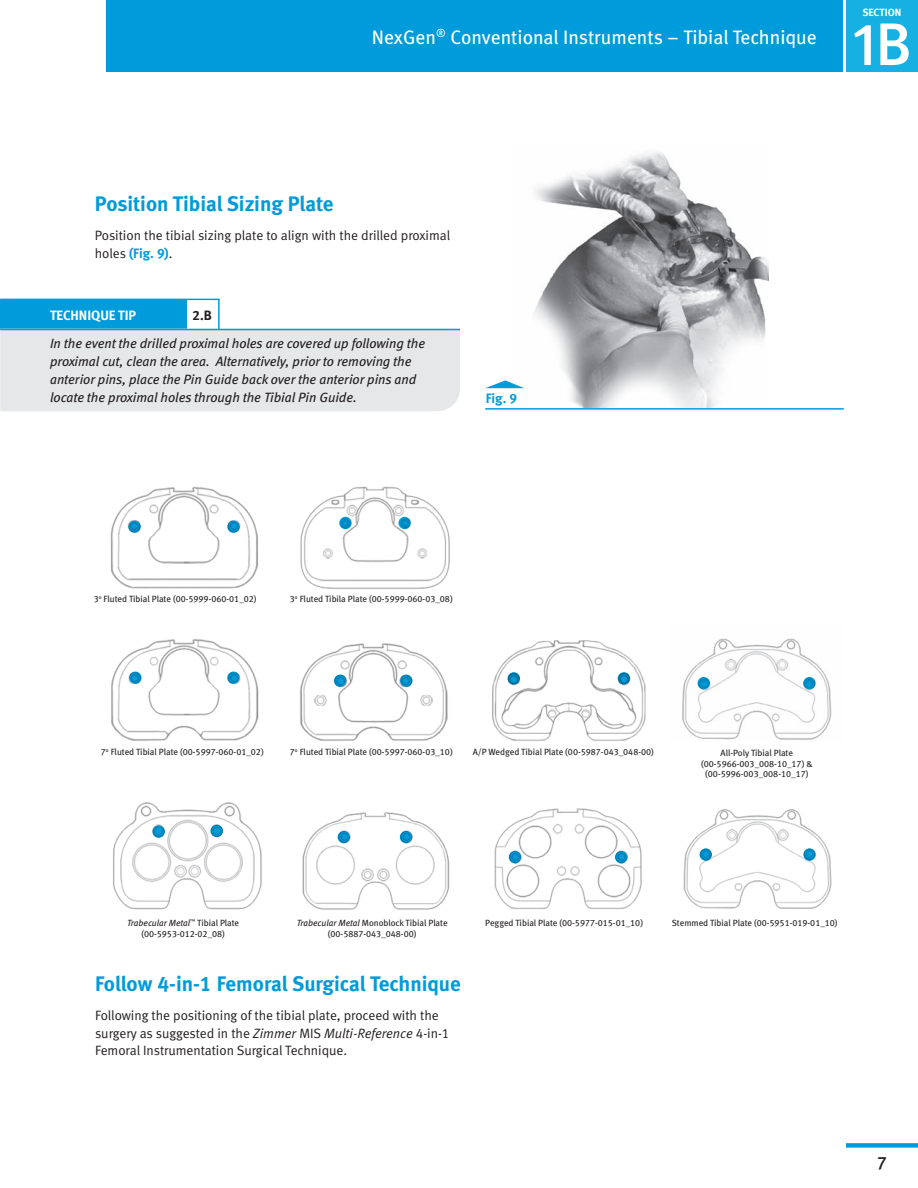
<style>
.page{position:relative;width:918px;height:1188px;background:#fff}
.page>*{position:absolute;margin:0;border:0;box-sizing:border-box;transform-origin:0 0}
.t1{font:60px "Meta Medium Expert";color:#fff}
.t2{font:21px "Meta Bold LF";letter-spacing:-.005em;color:#009bda}
.t3{font:19.5px "Meta Book LF";color:#fff}
.t4{font:18px "Meta Medium LF";color:#231f20}
.t5{font:italic 13.5px/18px "Meta";color:#231f20}
.t6{font:13.5px/18px "Meta Normal LF";color:#231f20}
.t7{font:13.5px "Meta Bold LF";color:#009bda}
.t8{font:13.5px "Meta Bold LF";color:#fff}
.t9{font:13.5px "Meta Bold LF";color:#231f20}
.t10{font:10.5px "Meta Bold LF";color:#fff}
.t11{font:9px/10.5px "Meta Book LF";color:#231f20;text-align:center}
.t12{font:italic 9px "Meta Book LF";color:#231f20}
.s1{font-family:"Meta";font-weight:500}
.s2{font-family:"Meta Normal LF";color:#231f20}
.s3{font-style:normal}
.s4{font-style:italic}
</style>
<div class="page">
<div style="left:106px;top:0;width:737px;height:72px;background:#009bda"></div>
<div style="left:846px;top:0;width:72px;height:72px;background:#16b0e3"></div>
<div style="left:846px;top:1143px;width:72px;height:5px;background:#009bda"></div>
<img style="left:511px;top:152px;width:258px;height:256px">
<div style="left:0;top:299px;width:187px;height:30px;background:#009bda"></div>
<div style="left:0;top:330px;width:460px;height:81px;background:#e6e7e9"></div>
<hr style="left:0;top:299px;width:220px;height:1px;background:#009bda">
<hr style="left:0;top:329px;width:460px;height:1px;background:#009bda">
<hr style="left:218px;top:299px;width:2px;height:31px;background:#009bda">
<hr style="left:485px;top:408px;width:359px;height:2px;background:#009bda">
<svg style="left:486px;top:380px;width:38px;height:8px"></svg>
<img style="left:110px;top:486px;width:536px;height:255px">
<svg style="left:129px;top:672px;width:13px;height:12px"></svg>
<svg style="left:227px;top:672px;width:13px;height:12px"></svg>
<svg style="left:128px;top:521px;width:13px;height:12px"></svg>
<svg style="left:339px;top:517px;width:13px;height:12px"></svg>
<svg style="left:227px;top:521px;width:13px;height:12px"></svg>
<svg style="left:334px;top:675px;width:12px;height:12px"></svg>
<svg style="left:400px;top:675px;width:12px;height:12px"></svg>
<svg style="left:398px;top:517px;width:13px;height:12px"></svg>
<svg style="left:508px;top:672px;width:12px;height:13px"></svg>
<svg style="left:618px;top:672px;width:12px;height:13px"></svg>
<img style="left:682px;top:638px;width:150px;height:102px">
<svg style="left:698px;top:677px;width:12px;height:12px"></svg>
<svg style="left:803px;top:677px;width:13px;height:12px"></svg>
<img style="left:113px;top:802px;width:719px;height:108px">
<svg style="left:700px;top:848px;width:12px;height:13px"></svg>
<svg style="left:803px;top:848px;width:13px;height:13px"></svg>
<svg style="left:152px;top:825px;width:13px;height:13px"></svg>
<svg style="left:211px;top:825px;width:12px;height:12px"></svg>
<svg style="left:338px;top:831px;width:12px;height:12px"></svg>
<svg style="left:400px;top:831px;width:12px;height:12px"></svg>
<svg style="left:509px;top:851px;width:12px;height:12px"></svg>
<svg style="left:615px;top:851px;width:12px;height:12px"></svg>
<h3 class="t3" style="left:372px;top:25px;width:446px">NexGen<sup>®</sup> Conventional Instruments – Tibial Technique</h3>
<p class="t10" style="left:863px;top:6px;width:40px">SECTION</p>
<h1 class="t1" style="left:852px;top:10px;width:61px">1<span class="s1">B</span></h1>
<h2 class="t2" style="left:95px;top:192px;width:240px">Position Tibial Sizing Plate</h2>
<h3 class="t6" style="left:95px;top:226px;width:357px">Position the tibial sizing plate to align with the drilled proximal</h3>
<h3 class="t7" style="left:95px;top:246px;width:79px"><span class="s2">holes</span> (Fig. 9)<span class="s2">.</span></h3>
<h3 class="t8" style="left:50px;top:307px;width:88px">TECHNIQUE TIP</h3>
<h3 class="t9" style="left:193px;top:307px;width:21px">2.B</h3>
<p class="t5" style="left:50px;top:335px;width:377px">In the event the drilled proximal holes are covered up following the proximal cut, clean the area. Alternatively, prior to removing the anterior pins, place the Pin Guide back over the anterior pins and locate the proximal holes through the Tibial Pin Guide.</p>
<h3 class="t7" style="left:486px;top:390px;width:33px">Fig. 9</h3>
<p class="t11" style="left:94px;top:594px;width:164px">3<sup>o</sup> Fluted Tibial Plate (00-5999-060-01_02)</p>
<p class="t11" style="left:290px;top:594px;width:164px">3<sup>o</sup> Fluted Tibila Plate (00-5999-060-03_08)</p>
<p class="t11" style="left:101px;top:747px;width:164px">7<sup>o</sup> Fluted Tibial Plate (00-5997-060-01_02)</p>
<p class="t11" style="left:290px;top:747px;width:164px">7<sup>o</sup> Fluted Tibial Plate (00-5997-060-03_10)</p>
<p class="t11" style="left:473px;top:747px;width:183px">A/P Wedged Tibial Plate (00-5987-043_048-00)</p>
<p class="t11" style="left:701px;top:748px;width:113px">All-Poly Tibial Plate (00-5966-003_008-10_17) &amp; (00-5996-003_008-10_17)</p>
<p class="t12" style="left:127px;top:918px;width:114px">Trabecular Metal<sup>™</sup> <span class="s3">Tibial Plate</span></p>
<p class="t11" style="left:297px;top:918px;width:152px"><span class="s4">Trabecular Metal</span> Monoblock Tibial Plate</p>
<p class="t11" style="left:485px;top:918px;width:159px">Pegged Tibial Plate (00-5977-015-01_10)</p>
<p class="t11" style="left:672px;top:918px;width:167px">Stemmed Tibial Plate (00-5951-019-01_10)</p>
<p class="t11" style="left:141px;top:928px;width:85px">(00-5953-012-02_08)</p>
<p class="t11" style="left:328px;top:928px;width:90px">(00-5887-043_048-00)</p>
<h2 class="t2" style="left:95px;top:971px;width:367px">Follow 4-in-1 Femoral Surgical Technique</h2>
<h3 class="t6" style="left:95px;top:1006px;width:356px">Following the positioning of the tibial plate, proceed with the surgery as suggested in the <span class="s4">Zimmer</span> MIS <span class="s4">Multi-Reference</span> 4-in-1<br>Femoral Instrumentation Surgical Technique.</h3>
<h3 class="t4" style="left:877px;top:1152px;width:12px">7</h3>
</div>
